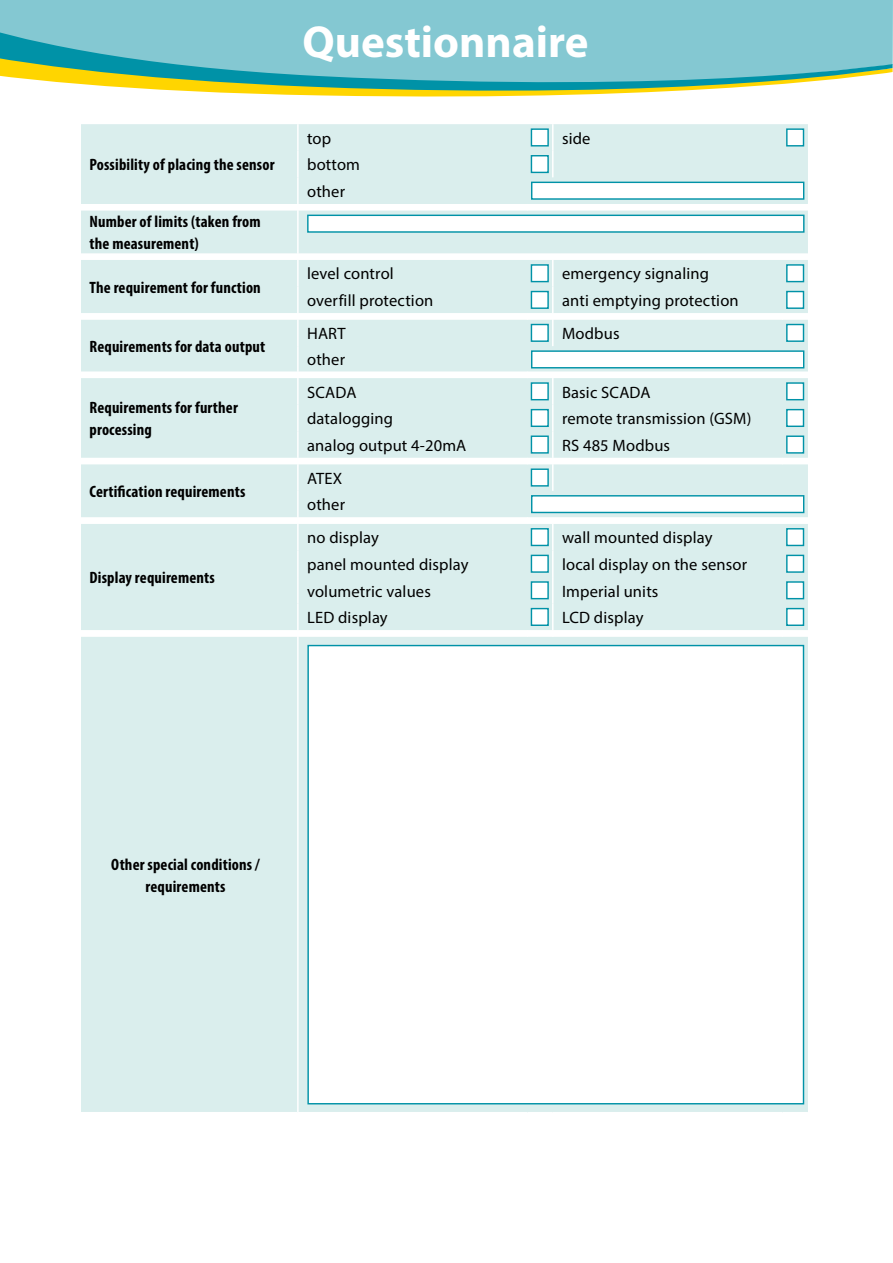
<style>
.page{position:relative;width:893px;height:1263px;background:#fff}
.page>*{position:absolute;margin:0;border:0;box-sizing:border-box;transform-origin:0 0}
.t1{font:700 45px "Myriad Pro";color:#fff}
.t2{font:16.5px/26.5px "Myriad Pro";letter-spacing:.01em;color:#000}
.t3{font:700 condensed 16.5px/22.4px "Myriad Pro";letter-spacing:.01em;color:#000}
</style>
<div class="page">
<svg style="left:0;top:0;width:893px;height:97px;background:#88c7c0"></svg>
<div style="left:81px;top:124px;width:727px;height:988px;background:#daeeed"></div>
<svg style="left:81px;top:204px;width:727px;height:433px;background:#ddefee"></svg>
<hr style="left:297px;top:124px;width:2px;height:27px;background:#fff">
<hr style="left:552px;top:124px;width:2px;height:27px;background:#fff">
<hr style="left:297px;top:151px;width:2px;height:26px;background:#fff">
<hr style="left:552px;top:151px;width:2px;height:26px;background:#fff">
<hr style="left:297px;top:177px;width:2px;height:27px;background:#fff">
<svg style="left:297px;top:204px;width:2px;height:6px"></svg>
<hr style="left:297px;top:210px;width:2px;height:44px;background:#fff">
<svg style="left:297px;top:254px;width:2px;height:6px"></svg>
<hr style="left:297px;top:260px;width:2px;height:27px;background:#fff">
<hr style="left:552px;top:260px;width:2px;height:27px;background:#fff">
<hr style="left:297px;top:287px;width:2px;height:26px;background:#fff">
<hr style="left:552px;top:287px;width:2px;height:26px;background:#fff">
<svg style="left:297px;top:313px;width:2px;height:7px"></svg>
<svg style="left:552px;top:313px;width:2px;height:7px"></svg>
<hr style="left:297px;top:320px;width:2px;height:26px;background:#fff">
<hr style="left:552px;top:320px;width:2px;height:26px;background:#fff">
<hr style="left:297px;top:346px;width:2px;height:26px;background:#fff">
<svg style="left:297px;top:372px;width:2px;height:6px"></svg>
<hr style="left:297px;top:378px;width:2px;height:27px;background:#fff">
<hr style="left:552px;top:378px;width:2px;height:27px;background:#fff">
<hr style="left:297px;top:405px;width:2px;height:26px;background:#fff">
<hr style="left:552px;top:405px;width:2px;height:26px;background:#fff">
<hr style="left:297px;top:431px;width:2px;height:27px;background:#fff">
<hr style="left:552px;top:431px;width:2px;height:27px;background:#fff">
<svg style="left:297px;top:458px;width:2px;height:6px"></svg>
<svg style="left:552px;top:458px;width:2px;height:6px"></svg>
<hr style="left:297px;top:464px;width:2px;height:27px;background:#fff">
<hr style="left:552px;top:464px;width:2px;height:27px;background:#fff">
<hr style="left:297px;top:491px;width:2px;height:26px;background:#fff">
<svg style="left:297px;top:517px;width:2px;height:7px"></svg>
<hr style="left:297px;top:524px;width:2px;height:26px;background:#fff">
<hr style="left:552px;top:524px;width:2px;height:26px;background:#fff">
<hr style="left:297px;top:550px;width:2px;height:27px;background:#fff">
<hr style="left:552px;top:550px;width:2px;height:27px;background:#fff">
<hr style="left:297px;top:577px;width:2px;height:27px;background:#fff">
<hr style="left:552px;top:577px;width:2px;height:27px;background:#fff">
<hr style="left:297px;top:604px;width:2px;height:26px;background:#fff">
<hr style="left:552px;top:604px;width:2px;height:26px;background:#fff">
<svg style="left:297px;top:630px;width:2px;height:7px"></svg>
<svg style="left:552px;top:630px;width:2px;height:7px"></svg>
<hr style="left:297px;top:637px;width:2px;height:475px;background:#fff">
<div style="left:531px;top:128px;width:18px;height:19px;background:#fff;border:1px solid #0092a7"></div>
<div style="left:786px;top:128px;width:18px;height:19px;background:#fff;border:1px solid #0092a7"></div>
<div style="left:531px;top:155px;width:18px;height:18px;background:#fff;border:1px solid #0092a7"></div>
<div style="left:531px;top:182px;width:273px;height:18px;background:#fff;border:1px solid #0092a7"></div>
<div style="left:307px;top:215px;width:497px;height:18px;background:#fff;border:1px solid #0092a7"></div>
<div style="left:531px;top:264px;width:18px;height:18px;background:#fff;border:1px solid #0092a7"></div>
<div style="left:786px;top:264px;width:18px;height:18px;background:#fff;border:1px solid #0092a7"></div>
<div style="left:531px;top:291px;width:18px;height:18px;background:#fff;border:1px solid #0092a7"></div>
<div style="left:786px;top:291px;width:18px;height:18px;background:#fff;border:1px solid #0092a7"></div>
<div style="left:531px;top:324px;width:18px;height:18px;background:#fff;border:1px solid #0092a7"></div>
<div style="left:786px;top:324px;width:18px;height:18px;background:#fff;border:1px solid #0092a7"></div>
<div style="left:531px;top:350px;width:273px;height:18px;background:#fff;border:1px solid #0092a7"></div>
<div style="left:531px;top:382px;width:18px;height:18px;background:#fff;border:1px solid #0092a7"></div>
<div style="left:786px;top:382px;width:18px;height:18px;background:#fff;border:1px solid #0092a7"></div>
<div style="left:531px;top:409px;width:18px;height:18px;background:#fff;border:1px solid #0092a7"></div>
<div style="left:786px;top:409px;width:18px;height:18px;background:#fff;border:1px solid #0092a7"></div>
<div style="left:531px;top:435px;width:18px;height:19px;background:#fff;border:1px solid #0092a7"></div>
<div style="left:786px;top:435px;width:18px;height:19px;background:#fff;border:1px solid #0092a7"></div>
<div style="left:531px;top:468px;width:18px;height:19px;background:#fff;border:1px solid #0092a7"></div>
<div style="left:531px;top:495px;width:273px;height:18px;background:#fff;border:1px solid #0092a7"></div>
<div style="left:531px;top:528px;width:18px;height:18px;background:#fff;border:1px solid #0092a7"></div>
<div style="left:786px;top:528px;width:18px;height:18px;background:#fff;border:1px solid #0092a7"></div>
<div style="left:531px;top:555px;width:18px;height:18px;background:#fff;border:1px solid #0092a7"></div>
<div style="left:786px;top:555px;width:18px;height:18px;background:#fff;border:1px solid #0092a7"></div>
<div style="left:531px;top:581px;width:18px;height:18px;background:#fff;border:1px solid #0092a7"></div>
<div style="left:786px;top:581px;width:18px;height:18px;background:#fff;border:1px solid #0092a7"></div>
<div style="left:531px;top:608px;width:18px;height:18px;background:#fff;border:1px solid #0092a7"></div>
<div style="left:786px;top:608px;width:18px;height:18px;background:#fff;border:1px solid #0092a7"></div>
<div style="left:307px;top:645px;width:497px;height:459px;background:#fff;border:1px solid #0092a7"></div>
<p class="t3" style="left:90px;top:153px;width:187px">Possibility of placing the sensor</p>
<p class="t3" style="left:90px;top:210px;width:173px">Number of limits (taken from the measurement)</p>
<p class="t3" style="left:90px;top:276px;width:173px">The requirement for function</p>
<p class="t3" style="left:90px;top:335px;width:177px">Requirements for data output</p>
<p class="t3" style="left:90px;top:396px;width:150px">Requirements for further processing</p>
<p class="t3" style="left:90px;top:480px;width:157px">Certification requirements</p>
<p class="t3" style="left:90px;top:566px;width:127px">Display requirements</p>
<h1 class="t1" style="left:302px;top:13px;width:288px">Questionnaire</h1>
<p class="t2" style="left:307px;top:125px;width:26px">top</p>
<p class="t2" style="left:562px;top:125px;width:30px">side</p>
<p class="t2" style="left:307px;top:151px;width:54px">bottom other</p>
<p class="t2" style="left:307px;top:260px;width:88px">level control</p>
<p class="t2" style="left:562px;top:260px;width:148px">emergency signaling</p>
<p class="t2" style="left:307px;top:287px;width:128px">overfill protection</p>
<p class="t2" style="left:562px;top:287px;width:178px">anti emptying protection</p>
<p class="t2" style="left:307px;top:320px;width:40px">HART</p>
<p class="t2" style="left:562px;top:320px;width:59px">Modbus</p>
<p class="t2" style="left:307px;top:346px;width:39px">other</p>
<p class="t2" style="left:307px;top:378px;width:51px">SCADA</p>
<p class="t2" style="left:562px;top:378px;width:90px">Basic SCADA</p>
<p class="t2" style="left:307px;top:405px;width:87px">datalogging</p>
<p class="t2" style="left:562px;top:405px;width:191px">remote transmission (GSM)</p>
<p class="t2" style="left:307px;top:432px;width:161px">analog output 4-20mA</p>
<p class="t2" style="left:562px;top:432px;width:110px">RS 485 Modbus</p>
<p class="t2" style="left:307px;top:465px;width:39px">ATEX other</p>
<p class="t2" style="left:307px;top:524px;width:73px">no display</p>
<p class="t2" style="left:562px;top:524px;width:152px">wall mounted display</p>
<p class="t2" style="left:307px;top:551px;width:163px">panel mounted display</p>
<p class="t2" style="left:562px;top:551px;width:187px">local display on the sensor</p>
<p class="t2" style="left:307px;top:577px;width:125px">volumetric values</p>
<p class="t2" style="left:562px;top:577px;width:98px">Imperial units</p>
<p class="t2" style="left:307px;top:604px;width:82px">LED display</p>
<p class="t2" style="left:562px;top:604px;width:83px">LCD display</p>
<p class="t3" style="left:111px;top:853px;width:150px;text-align:center">Other special conditions / requirements</p>
</div>
